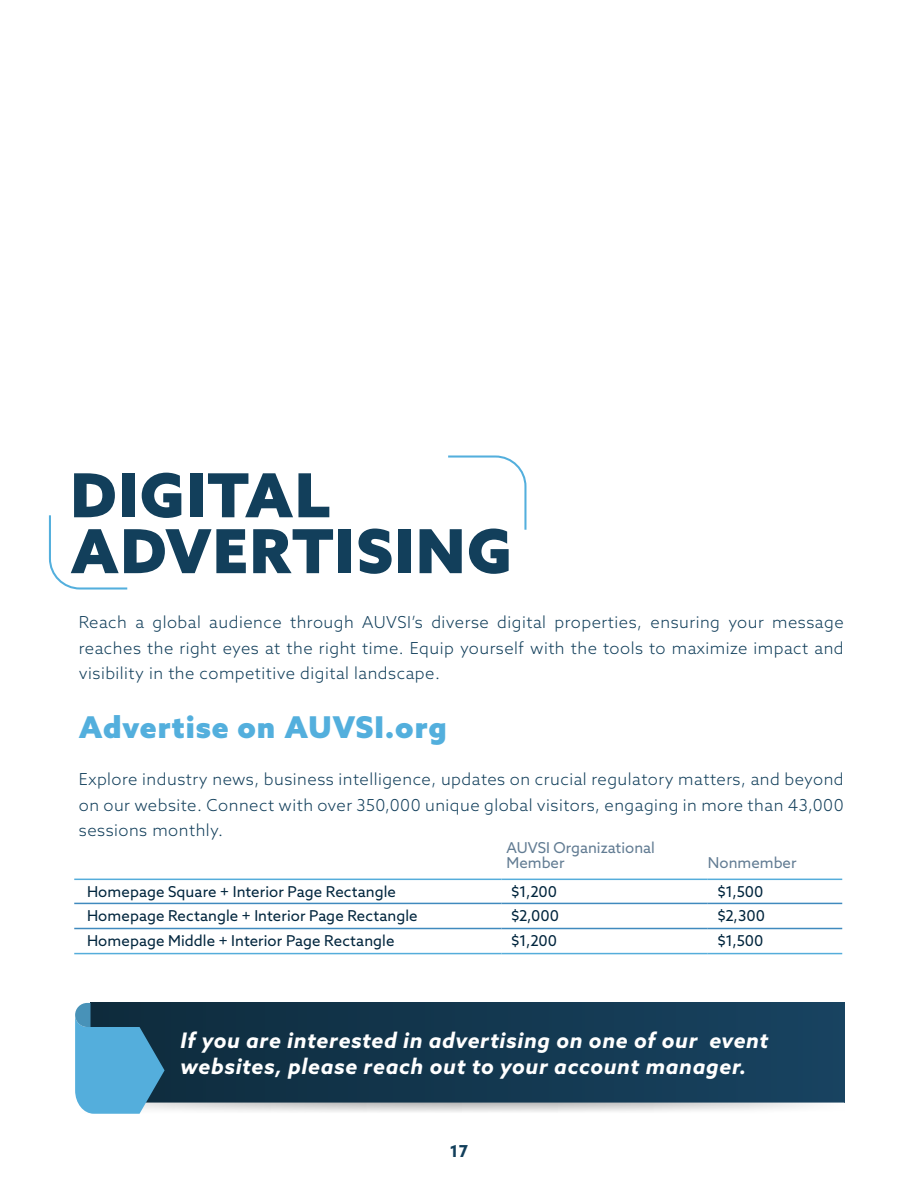
<style>
.page{position:relative;width:918px;height:1188px;background:#fff}
.page>*{position:absolute;margin:0;border:0;box-sizing:border-box;transform-origin:0 0}
.t1{font:900 60.75px "Azo Sans";letter-spacing:.03em;color:#123f5b}
.t2{font:900 30px "Azo Sans";letter-spacing:.03em;color:#53afdd}
.t3{font:italic 700 21.45px/26px "Azo Sans";letter-spacing:.03em;color:#fff}
.t4{font:300 16.5px/25.5px "Azo Sans";letter-spacing:.03em;color:#123f5b;text-align:justify}
.t5{font:700 16.5px "Azo Sans";color:#123f5b}
.Body{font:15px "Azo Sans";letter-spacing:.005em;color:#00253d}
.t6{font:15px/15px "Azo Sans";color:#627c93}
</style>
<div class="page">
<hr style="left:74px;top:903px;width:427px;height:1px;background:#408abe">
<hr style="left:501px;top:903px;width:207px;height:1px;background:#408abe">
<hr style="left:708px;top:903px;width:134px;height:1px;background:#408abe">
<hr style="left:74px;top:928px;width:427px;height:1px;background:#408abe">
<hr style="left:501px;top:928px;width:207px;height:1px;background:#408abe">
<hr style="left:708px;top:928px;width:134px;height:1px;background:#408abe">
<hr style="left:74px;top:879px;width:427px;height:1px;background:#55addb">
<hr style="left:501px;top:879px;width:207px;height:1px;background:#55addb">
<hr style="left:708px;top:879px;width:134px;height:1px;background:#55addb">
<hr style="left:74px;top:953px;width:427px;height:1px;background:#55addb">
<hr style="left:501px;top:953px;width:207px;height:1px;background:#55addb">
<hr style="left:708px;top:953px;width:134px;height:1px;background:#55addb">
<svg style="left:165px;top:1003px;width:679px;height:100px;background:#143850"></svg>
<svg style="left:75px;top:1003px;width:90px;height:111px;background:#488eb2"></svg>
<svg style="left:448px;top:456px;width:78px;height:74px"></svg>
<svg style="left:49px;top:515px;width:78px;height:75px"></svg>
<p class="t1" style="left:71px;top:455px;width:261px">DIGITAL</p>
<p class="t1" style="left:71px;top:511px;width:443px">ADVERTISING</p>
<p class="t4" style="left:79px;top:609px;width:766px">Reach a global audience through AUVSI’s diverse digital properties, ensuring your message reaches the right eyes at the right time. Equip yourself with the tools to maximize impact and visibility in the competitive digital landscape.</p>
<p class="t2" style="left:79px;top:708px;width:370px">Advertise on AUVSI.org</p>
<p class="t4" style="left:79px;top:767px;width:766px">Explore industry news, business intelligence, updates on crucial regulatory matters, and beyond on our website. Connect with over 350,000 unique global visitors, engaging in more than 43,000 sessions monthly.</p>
<p class="t6" style="left:507px;top:840px;width:150px">AUVSI Organizational<br>Member</p>
<p class="t6" style="left:708px;top:855px;width:90px">Nonmember</p>
<p class="Body" style="left:87px;top:882px;width:310px">Homepage Square + Interior Page Rectangle</p>
<p class="Body" style="left:511px;top:882px;width:48px">$1,200</p>
<p class="Body" style="left:717px;top:882px;width:48px">$1,500</p>
<p class="Body" style="left:87px;top:906px;width:332px">Homepage Rectangle + Interior Page Rectangle</p>
<p class="Body" style="left:511px;top:906px;width:50px">$2,000</p>
<p class="Body" style="left:717px;top:906px;width:49px">$2,300</p>
<p class="Body" style="left:87px;top:931px;width:309px">Homepage Middle + Interior Page Rectangle</p>
<p class="Body" style="left:511px;top:931px;width:48px">$1,200</p>
<p class="Body" style="left:717px;top:931px;width:48px">$1,500</p>
<p class="t3" style="left:181px;top:1027px;width:589px">If you are interested in advertising on one of our event websites, please reach out to your account manager.</p>
<p class="t5" style="left:450px;top:1140px;width:20px">17</p>
</div>
